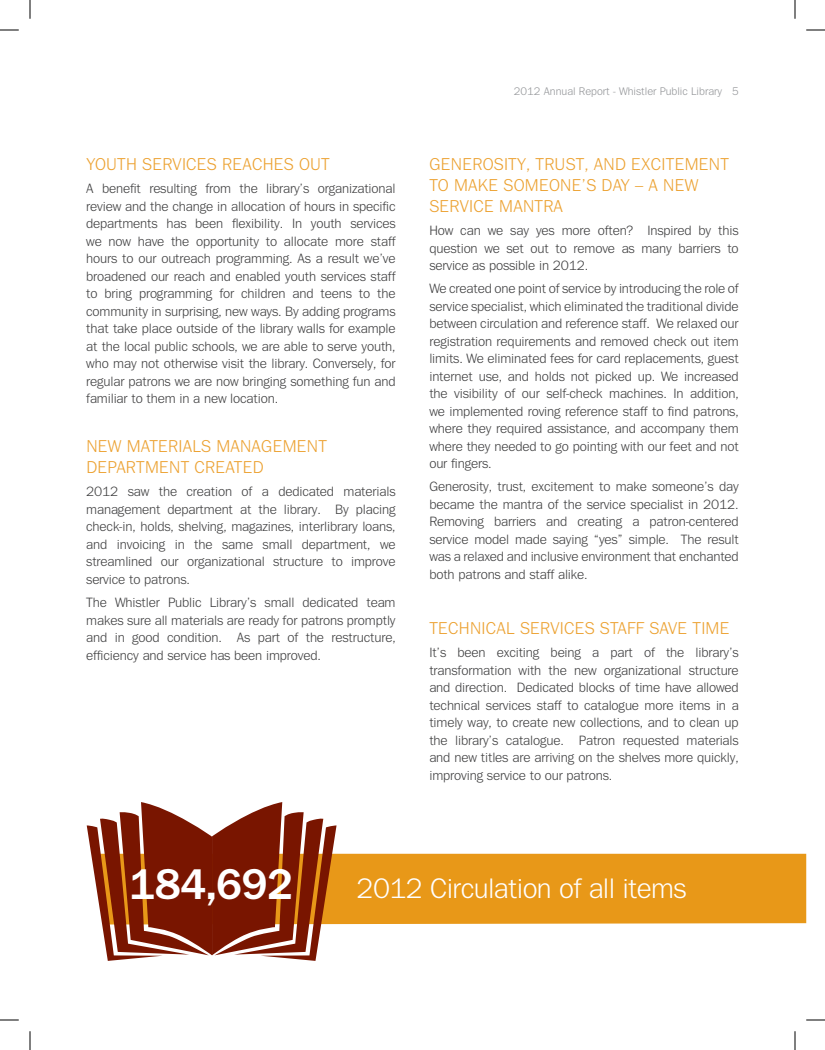
<style>
.page{position:relative;width:825px;height:1050px;background:#fff}
.page>*{position:absolute;margin:0;border:0;box-sizing:border-box;transform-origin:0 0}
.t1{font:700 43.75px "Tee Franklin";letter-spacing:-.02em;color:#fff}
.t2{font:28.75px "Tee Franklin";letter-spacing:-.02em;color:#fff}
.t3{font:17.5px/21px "Tee Franklin";letter-spacing:.015em;color:#eca130}
.t4{font:13.75px/17.5px "Tee Franklin";letter-spacing:-.01em;color:#3e3e3f;text-align:justify}
.t5{font:11.25px "Tee Franklin";color:#939598}
</style>
<div class="page">
<div style="left:337px;top:854px;width:469px;height:71px;background:#e89818"></div>
<svg style="left:87px;top:802px;width:250px;height:159px"></svg>
<svg style="left:0;top:29px;width:19px;height:2px"></svg>
<svg style="left:806px;top:29px;width:19px;height:2px"></svg>
<svg style="left:0;top:1019px;width:19px;height:2px"></svg>
<svg style="left:806px;top:1019px;width:19px;height:2px"></svg>
<svg style="left:29px;top:0;width:2px;height:19px"></svg>
<svg style="left:29px;top:1031px;width:2px;height:19px"></svg>
<svg style="left:794px;top:0;width:2px;height:19px"></svg>
<svg style="left:794px;top:1031px;width:2px;height:19px"></svg>
<p class="t3" style="left:86px;top:154px;width:245px">Youth services reach es out</p>
<p class="t4" style="left:86px;top:180px;width:311px">A benefit resulting from the library’s organizational review and the change in allocation of hours in specific departments has been flexibility. I n youth services we now have the opportunity to allocate more staff hours to our outreach programming. As a result we’ve broadened our reach and enabled youth services staff to bring programming for children and teens to the community in surprising, new ways. By adding programs that take place outside of the library walls for example at the local public schools, we are able to serve youth, who may not otherwise visit the library. Conversely, for regular patrons we are now bringing something fun and familiar to them in a new location.</p>
<p class="t3" style="left:86px;top:436px;width:242px">N ew materials manag ement department created</p>
<p class="t4" style="left:86px;top:483px;width:311px">2012 saw the creation of a dedicated materials management department at the library. By placing check-in, holds, shelving, magazines, interlibrary loans, and invoicing in the same small department, we streamlined our organizational structure to improve service to patrons.</p>
<p class="t4" style="left:86px;top:594px;width:311px">The Whistler Public Library’s small dedicated team makes sure all materials are ready for patrons promptly and in good condition. As part of the restructure, efficiency and service has been improved.</p>
<p class="t5" style="left:514px;top:84px;width:226px">2012 Annual Report - Whistler Public Library 5</p>
<p class="t3" style="left:429px;top:154px;width:301px">Generosity, trust, and excitement to make someone’s day – A new service mantra</p>
<p class="t4" style="left:429px;top:222px;width:311px">How can we say yes more often? I nspired by this question we set out to remove as many barriers to service as possible in 2012.</p>
<p class="t4" style="left:429px;top:280px;width:311px">We created one point of service by introducing the role of service specialist, which eliminated the traditional divide between circulation and reference staff. We relaxed our registration requirements and removed check out item limits. We eliminated fees for card replacements, guest internet use, and holds not picked up. We increased the visibility of our self-check machines. I n addition, we implemented roving reference staff to find patrons, where they required assistance, and accompany them where they needed to go pointing with our feet and not our fingers.</p>
<p class="t4" style="left:429px;top:478px;width:311px">Generosity, trust, excitement to make someone’s day became the mantra of the service specialist in 2012.<br>Removing barriers and creating a patron-centered service model made saying “yes” simple. The result was a relaxed and inclusive environment that enchanted both patrons and staff alike.</p>
<p class="t3" style="left:429px;top:618px;width:302px">Tech nical services staff save time</p>
<p class="t4" style="left:429px;top:644px;width:311px">It’s been exciting being a part of the library’s transformation with the new organizational structure and direction. Dedicated blocks of time have allowed technical services staff to catalogue more items in a timely way, to create new collections, and to clean up the library’s catalogue. Patron requested materials and new titles are arriving on the shelves more quickly, improving service to our patrons.</p>
<h1 class="t1" style="left:129px;top:858px;width:166px">184,692</h1>
<h2 class="t2" style="left:357px;top:871px;width:332px">2012 Circulation of all items</h2>
</div>
